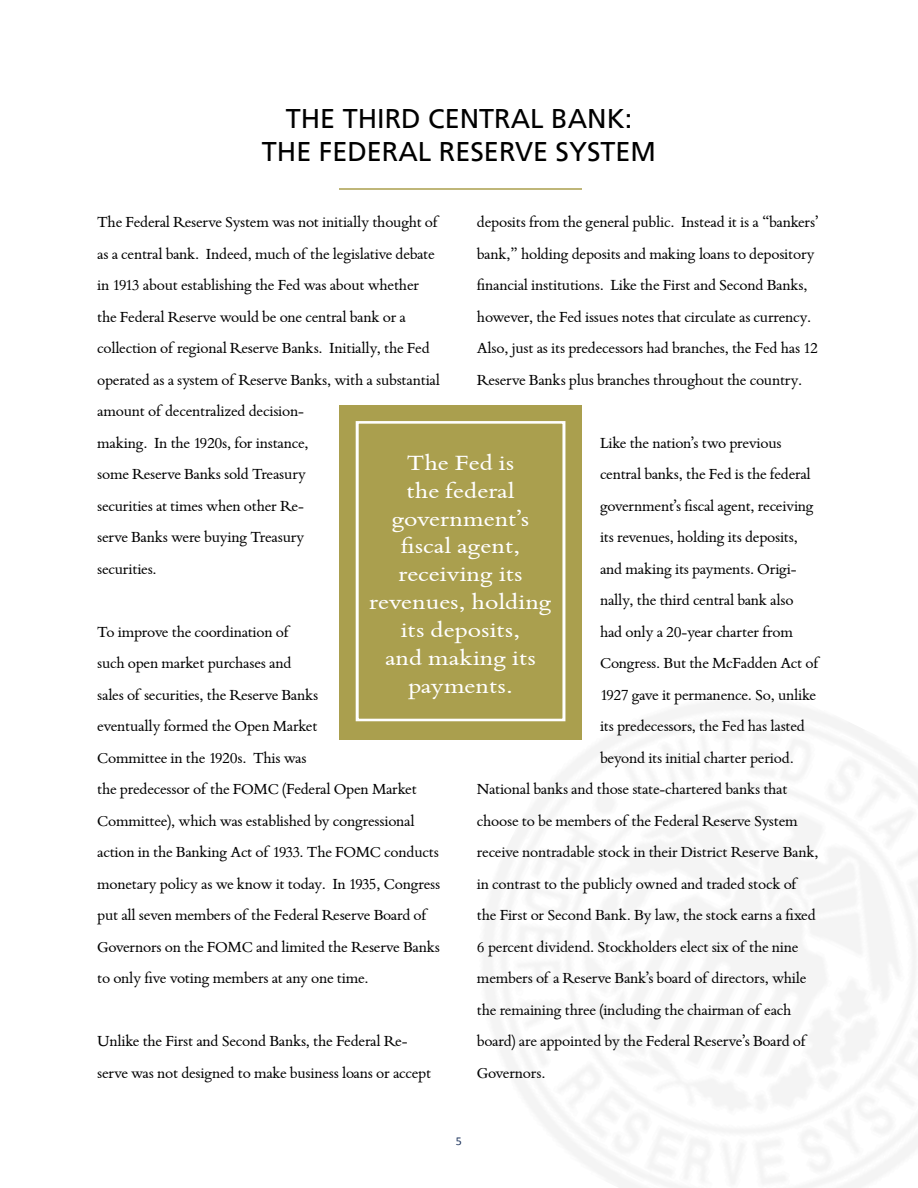
<style>
.page{position:relative;width:918px;height:1188px;background:#fff}
.page>*{position:absolute;margin:0;border:0;box-sizing:border-box;transform-origin:0 0}
.t1{font:27px/33px "Frutiger LT";color:#000;text-align:center}
.t2{font:23.25px/27.9px "Bembo";color:#fff;text-align:center;scale:1.16 1}
.t3{font:16.5px/31.5px "Bembo";letter-spacing:-.015em;color:#000}
.t4{font:12px "Calibri";color:#1f355e}
</style>
<div class="page">
<div style="left:339px;top:405px;width:243px;height:334px;background:#aa9f4e"></div>
<div style="left:356px;top:421px;width:209px;height:300px;border:3px solid #fff"></div>
<hr style="left:339px;top:188px;width:243px;height:2px;background:#aa9f4e">
<img style="left:394px;top:611px;width:524px;height:577px">
<h1 class="t1" style="left:262px;top:103px;width:396px">THE THIRD CENTRAL BANK:<br>THE FEDERAL RESERVE SYSTEM</h1>
<p class="t3" style="left:477px;top:207px;width:343px">deposits from the general public. Instead it is a “bankers’ bank,” holding deposits and making loans to depository financial institutions. Like the First and Second Banks, however, the Fed issues notes that circulate as currency.<br>Also, just as its predecessors had branches, the Fed has 12<br>Reserve Banks plus branches throughout the country.</p>
<p class="t3" style="left:97px;top:207px;width:344px">The Federal Reserve System was not initially thought of as a central bank. Indeed, much of the legislative debate in 1913 about establishing the Fed was about whether the Federal Reserve would be one central bank or a collection of regional Reserve Banks. Initially, the Fed operated as a system of Reserve Banks, with a substantial amount of decentralized decision-<br>making. In the 1920s, for instance,<br>some Reserve Banks sold Treasury<br>securities at times when other Re-<br>serve Banks were buying Treasury<br>securities.</p>
<p class="t3" style="left:600px;top:427px;width:183px">Like the nation’s two previous</p>
<p class="t3" style="left:600px;top:459px;width:212px">central banks, the Fed is the federal</p>
<p class="t3" style="left:600px;top:490px;width:215px">government’s fiscal agent, receiving</p>
<p class="t3" style="left:600px;top:522px;width:199px">its revenues, holding its deposits,</p>
<p class="t3" style="left:600px;top:553px;width:198px">and making its payments. Origi-</p>
<p class="t3" style="left:600px;top:585px;width:195px">nally, the third central bank also</p>
<p class="t3" style="left:600px;top:616px;width:194px">had only a 20-year charter from</p>
<p class="t3" style="left:600px;top:648px;width:220px">Congress. But the McFadden Act of</p>
<p class="t3" style="left:600px;top:679px;width:218px">1927 gave it permanence. So, unlike</p>
<p class="t3" style="left:600px;top:711px;width:207px">its predecessors, the Fed has lasted</p>
<p class="t3" style="left:600px;top:742px;width:195px">beyond its initial charter period.</p>
<p class="t3" style="left:477px;top:774px;width:312px">National banks and those state-chartered banks that</p>
<p class="t3" style="left:477px;top:805px;width:322px">choose to be members of the Federal Reserve System</p>
<p class="t3" style="left:477px;top:837px;width:343px">receive nontradable stock in their District Reserve Bank,</p>
<p class="t3" style="left:477px;top:868px;width:321px">in contrast to the publicly owned and traded stock of</p>
<p class="t3" style="left:477px;top:900px;width:340px">the First or Second Bank. By law, the stock earns a fixed</p>
<p class="t3" style="left:477px;top:931px;width:323px">6 percent dividend. Stockholders elect six of the nine</p>
<p class="t3" style="left:477px;top:963px;width:331px">members of a Reserve Bank’s board of directors, while</p>
<p class="t3" style="left:477px;top:994px;width:316px">the remaining three (including the chairman of each</p>
<p class="t3" style="left:477px;top:1026px;width:330px">board) are appointed by the Federal Reserve’s Board of</p>
<p class="t3" style="left:477px;top:1057px;width:70px">Governors.</p>
<h2 class="t2" style="left:369px;top:449px;width:159px">The Fed is<br>the federal government’s fiscal agent, receiving its revenues, holding its deposits,<br>and making its payments.</h2>
<p class="t3" style="left:97px;top:616px;width:345px">To improve the coordination of<br>such open market purchases and<br>sales of securities, the Reserve Banks<br>eventually formed the Open Market<br>Committee in the 1920s. This was<br>the predecessor of the FOMC (Federal Open Market Committee), which was established by congressional action in the Banking Act of 1933. The FOMC conducts monetary policy as we know it today. In 1935, Congress put all seven members of the Federal Reserve Board of Governors on the FOMC and limited the Reserve Banks to only five voting members at any one time.</p>
<p class="t3" style="left:97px;top:1026px;width:336px">Unlike the First and Second Banks, the Federal Re&shy;serve was not designed to make business loans or accept</p>
<p class="t4" style="left:456px;top:1134px;width:8px">5</p>
</div>
